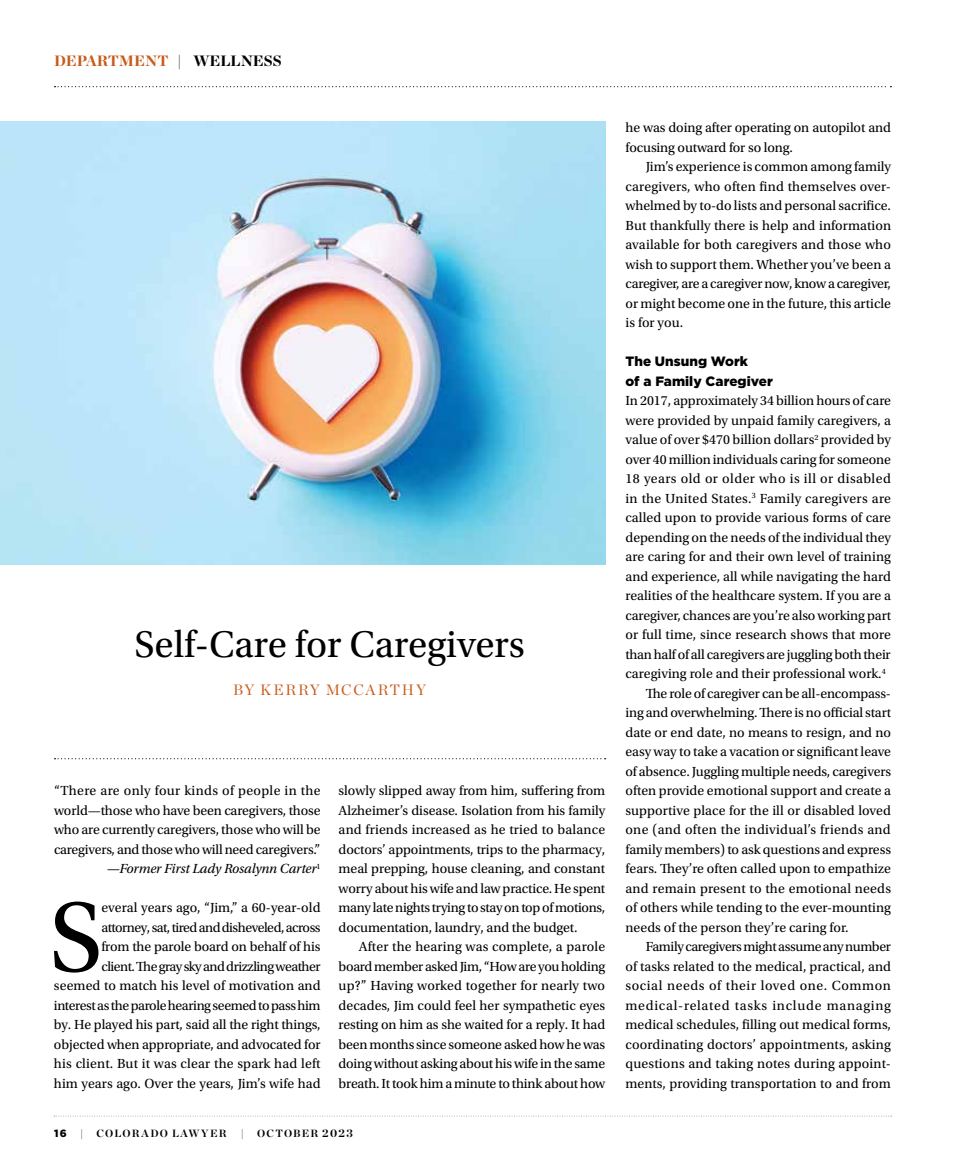
<style>
.page{position:relative;width:972px;height:1175px;background:#fff}
.page>*{position:absolute;margin:0;border:0;box-sizing:border-box;transform-origin:0 0}
.t1{font:103.5px "Utopia Std";color:#000}
.t2{font:39px "Utopia Std";color:#000}
.t3{font:900 15px "Chronicle Display";color:#c85c1a}
.t4{font:15px "Chronicle Display";letter-spacing:.105em;color:#c85c1a}
.t5{font:13.8px/19.5px "Utopia Std";color:#000;text-align:justify}
.t6{font:13.8px "Utopia Std";letter-spacing:.02em;color:#000}
.t7{font:13.8px "Utopia Std";letter-spacing:-.025em;color:#000}
.t8{font:13.8px "Utopia Std";letter-spacing:.03em;color:#000}
.t9{font:13.8px "Utopia Std";letter-spacing:.05em;color:#000}
.t10{font:13.8px "Utopia Std";letter-spacing:.04em;color:#000}
.t11{font:900 13.5px/19.5px "Gotham";letter-spacing:.005em;color:#000}
.t12{font:700 10.5px "Chronicle Display";letter-spacing:.115em;color:#000}
.t13{font:900 10.5px "Gotham";color:#000}
.s1{color:#000}
.s2{font-style:italic}
.s3{font-size:11.25px}
</style>
<div class="page">
<svg style="left:54px;top:1115px;width:838px;height:1px"></svg>
<svg style="left:55px;top:86px;width:836px;height:1px"></svg>
<svg style="left:55px;top:758px;width:551px;height:1px"></svg>
<img style="left:0;top:122px;width:605px;height:442px">
<p class="t3" style="left:54px;top:48px;width:229px">DEPARTMENT <span class="s1">| WELLNESS</span></p>
<h2 class="t2" style="left:134px;top:623px;width:392px">Self-Care for Caregivers</h2>
<p class="t4" style="left:233px;top:678px;width:194px">BY KERRY MCCARTHY</p>
<p class="t5" style="left:54px;top:781px;width:268px;text-align:right">“There are only four kinds of people in the world—those who have been caregivers, those who are currently caregivers, those who will be caregivers, and those who will need caregivers.” <span class="s2">—Former First Lady Rosalynn Carter</span><sup>1</sup></p>
<h1 class="t1" style="left:49px;top:881px;width:54px">S</h1>
<p class="t5" style="left:54px;top:898px;width:268px;text-align:right">everal years ago, “Jim,” a 60-year-old attorney, sat, tired and disheveled, across<br>from the parole board on behalf of his<br>client. The gray sky and drizzling weather seemed to match his level of motivation and interest as the parole hearing seemed to pass him by. He played his part, said all the right things, objected when appropriate, and advocated for his client. But it was clear the spark had left him years ago. Over the years, Jim’s wife had</p>
<p class="t5" style="left:339px;top:781px;width:268px">slowly slipped away from him, suffering from Alzheimer’s disease. Isolation from his family and friends increased as he tried to balance doctors’ appointments, trips to the pharmacy, meal prepping, house cleaning, and constant worry about his wife and law practice. He spent many late nights trying to stay on top of motions, documentation, laundry, and the budget.</p>
<p class="t5" style="left:339px;top:937px;width:268px;text-indent:20px">After the hearing was complete, a parole board member asked Jim, “How are you holding up?” Having worked together for nearly two decades, Jim could feel her sympathetic eyes resting on him as she waited for a reply. It had been months since someone asked how he was doing without asking about his wife in the same breath. It took him a minute to think about how</p>
<p class="t13" style="left:54px;top:1126px;width:14px">16</p>
<p class="t12" style="left:80px;top:1125px;width:5px">|</p>
<p class="t12" style="left:97px;top:1125px;width:132px">COLORADO LAWYER</p>
<p class="t12" style="left:241px;top:1125px;width:5px">|</p>
<p class="t12" style="left:257px;top:1125px;width:97px">OCTOBER <span class="s3">2023</span></p>
<p class="t5" style="left:626px;top:118px;width:267px">he was doing after operating on autopilot and focusing outward for so long.</p>
<p class="t5" style="left:626px;top:157px;width:267px;text-indent:20px">Jim’s experience is common among family caregivers, who often find themselves over&shy;whelmed by to-do lists and personal sacrifice.<br>But thankfully there is help and information available for both caregivers and those who wish to support them. Whether you’ve been a caregiver, are a caregiver now, know a caregiver, or might become one in the future, this article is for you.</p>
<p class="t11" style="left:626px;top:351px;width:149px">The Unsung Work<br>of a Family Caregiver</p>
<p class="t5" style="left:626px;top:391px;width:267px">In 2017, approximately 34 billion hours of care</p>
<p class="t5" style="left:626px;top:411px;width:267px">were provided by unpaid family caregivers, a</p>
<p class="t5" style="left:626px;top:430px;width:267px">value of over $470 billion dollars<sup>2</sup> provided by</p>
<p class="t5" style="left:625px;top:450px;width:267px">over 40 million individuals caring for someone</p>
<p class="t8" style="left:625px;top:471px;width:267px">18 years old or older who is ill or disabled</p>
<p class="t6" style="left:625px;top:491px;width:267px">in the United States.<sup>3</sup> Family caregivers are</p>
<p class="t5" style="left:625px;top:508px;width:267px">called upon to provide various forms of care</p>
<p class="t5" style="left:625px;top:528px;width:267px">depending on the needs of the individual they</p>
<p class="t5" style="left:625px;top:547px;width:267px">are caring for and their own level of training</p>
<p class="t5" style="left:625px;top:567px;width:267px">and experience, all while navigating the hard</p>
<p class="t5" style="left:625px;top:586px;width:267px">realities of the healthcare system. If you are a</p>
<p class="t5" style="left:625px;top:605px;width:267px">caregiver, chances are you’re also working part</p>
<p class="t5" style="left:625px;top:625px;width:267px">or full time, since research shows that more</p>
<p class="t5" style="left:625px;top:644px;width:267px">than half of all caregivers are juggling both their</p>
<p class="t5" style="left:625px;top:664px;width:262px">caregiving role and their professional work.<sup>4</sup></p>
<p class="t5" style="left:646px;top:684px;width:247px">The role of caregiver can be all-encompass-</p>
<p class="t5" style="left:626px;top:703px;width:267px">ing and overwhelming. There is no official start</p>
<p class="t5" style="left:626px;top:723px;width:267px">date or end date, no means to resign, and no</p>
<p class="t5" style="left:626px;top:742px;width:267px">easy way to take a vacation or significant leave</p>
<p class="t5" style="left:626px;top:762px;width:267px">of absence. Juggling multiple needs, caregivers</p>
<p class="t5" style="left:626px;top:781px;width:267px">often provide emotional support and create a</p>
<p class="t5" style="left:626px;top:800px;width:267px">supportive place for the ill or disabled loved</p>
<p class="t6" style="left:626px;top:822px;width:267px">one (and often the individual’s friends and</p>
<p class="t5" style="left:626px;top:839px;width:267px">family members) to ask questions and express</p>
<p class="t5" style="left:626px;top:859px;width:267px">fears. They’re often called upon to empathize</p>
<p class="t5" style="left:626px;top:878px;width:267px">and remain present to the emotional needs</p>
<p class="t5" style="left:626px;top:898px;width:267px">of others while tending to the ever-mounting</p>
<p class="t5" style="left:626px;top:917px;width:225px">needs of the person they’re caring for.</p>
<p class="t7" style="left:646px;top:939px;width:247px">Family caregivers might assume any number</p>
<p class="t5" style="left:626px;top:956px;width:267px">of tasks related to the medical, practical, and</p>
<p class="t10" style="left:626px;top:978px;width:267px">social needs of their loved one. Common</p>
<p class="t9" style="left:626px;top:997px;width:267px">medical-related tasks include managing</p>
<p class="t5" style="left:626px;top:1015px;width:267px">medical schedules, filling out medical forms,</p>
<p class="t5" style="left:626px;top:1034px;width:267px">coordinating doctors’ appointments, asking</p>
<p class="t5" style="left:626px;top:1054px;width:267px">questions and taking notes during appoint-</p>
<p class="t5" style="left:626px;top:1073px;width:267px">ments, providing transportation to and from</p>
</div>
